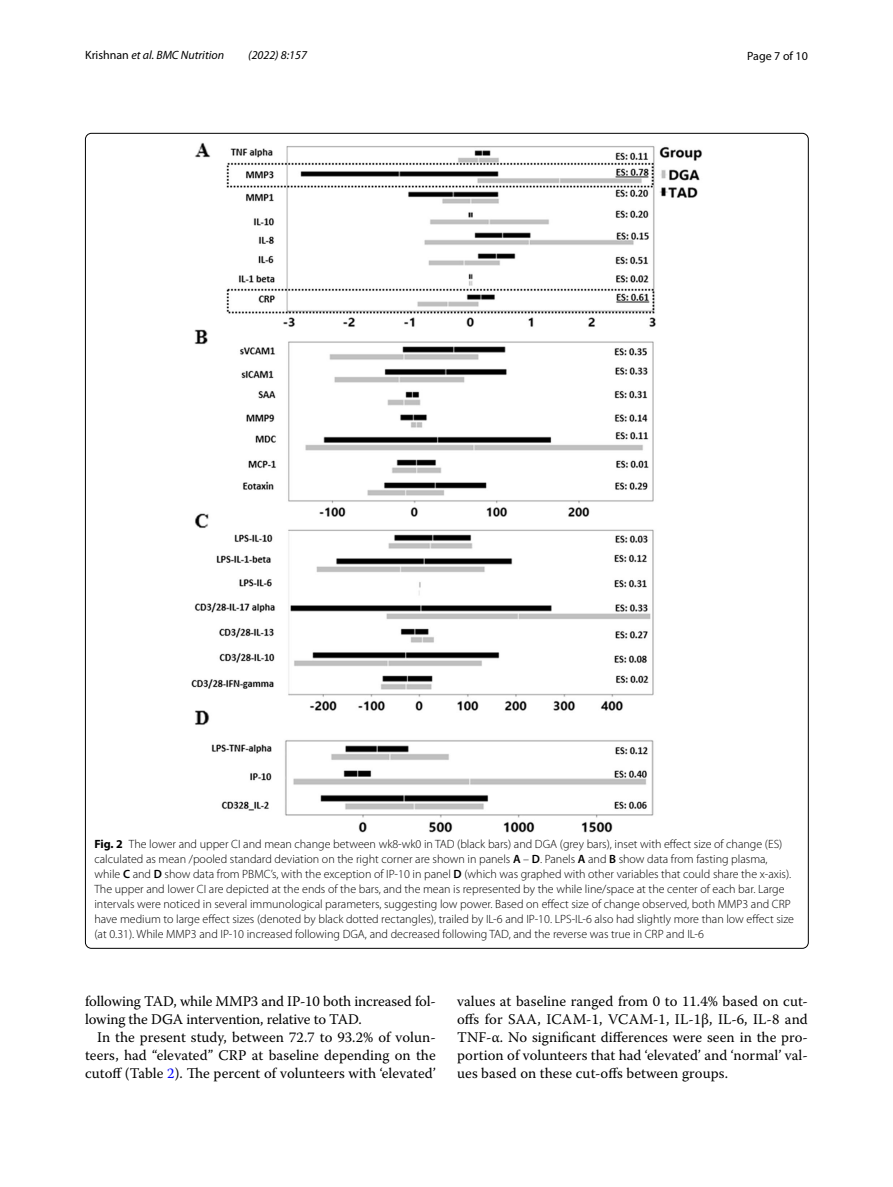
<style>
.page{position:relative;width:893px;height:1187px;background:#fff}
.page>*{position:absolute;margin:0;border:0;box-sizing:border-box;transform-origin:0 0}
.t1{font:14.7px/18px "Warnock Pro";color:#000;text-align:justify}
.t2{font:300 12px/15px "Myriad Pro";color:#000}
.t3{font:italic 12px "Myriad Pro";color:#000}
.t4{font:12px "Myriad Pro";color:#000}
.s1{font-style:normal}
.s2{font-weight:700}
.s3{font-weight:600}
.s4{color:#00f}
</style>
<div class="page">
<img style="left:192px;top:142px;width:510px;height:690px">
<p class="t3" style="left:85px;top:48px;width:141px"><span class="s1">Krishnan</span> et al. BMC Nutrition</p>
<p class="t3" style="left:248px;top:48px;width:60px">(2022) 8:157</p>
<p class="t4" style="left:747px;top:48px;width:62px">Page 7 of 10</p>
<p class="t2" style="left:94px;top:836px;width:701px"><span class="s2">Fig. 2</span> The lower and upper CI and mean change between wk8-wk0 in TAD (black bars) and DGA (grey bars), inset with effect size of change (ES) calculated as mean /pooled standard deviation on the right corner are shown in panels <span class="s3">A</span> – <span class="s3">D</span>. Panels <span class="s3">A</span> and <span class="s3">B</span> show data from fasting plasma, while <span class="s3">C</span> and <span class="s3">D</span> show data from PBMC’s, with the exception of IP-10 in panel <span class="s3">D</span> (which was graphed with other variables that could share the x-axis).<br>The upper and lower CI are depicted at the ends of the bars, and the mean is represented by the while line/space at the center of each bar. Large intervals were noticed in several immunological parameters, suggesting low power. Based on effect size of change observed, both MMP3 and CRP have medium to large effect sizes (denoted by black dotted rectangles), trailed by IL-6 and IP-10. LPS-IL-6 also had slightly more than low effect size (at 0.31). While MMP3 and IP-10 increased following DGA, and decreased following TAD, and the reverse was true in CRP and IL-6</p>
<p class="t1" style="left:85px;top:991px;width:352px">following TAD, while MMP3 and IP-10 both increased fol&shy;lowing the DGA intervention, relative to TAD.</p>
<p class="t1" style="left:85px;top:1027px;width:352px;text-indent:12px">In the present study, between 72.7 to 93.2% of volun&shy;teers, had “elevated” CRP at baseline depending on the cutoff (Table <span class="s4">2</span>). The percent of volunteers with ‘elevated’</p>
<p class="t1" style="left:457px;top:991px;width:352px">values at baseline ranged from 0 to 11.4% based on cut&shy;offs for SAA, ICAM-1, VCAM-1, IL-1β, IL-6, IL-8 and TNF-α. No significant differences were seen in the pro&shy;portion of volunteers that had ‘elevated’ and ‘normal’ val&shy;ues based on these cut-offs between groups.</p>
</div>
